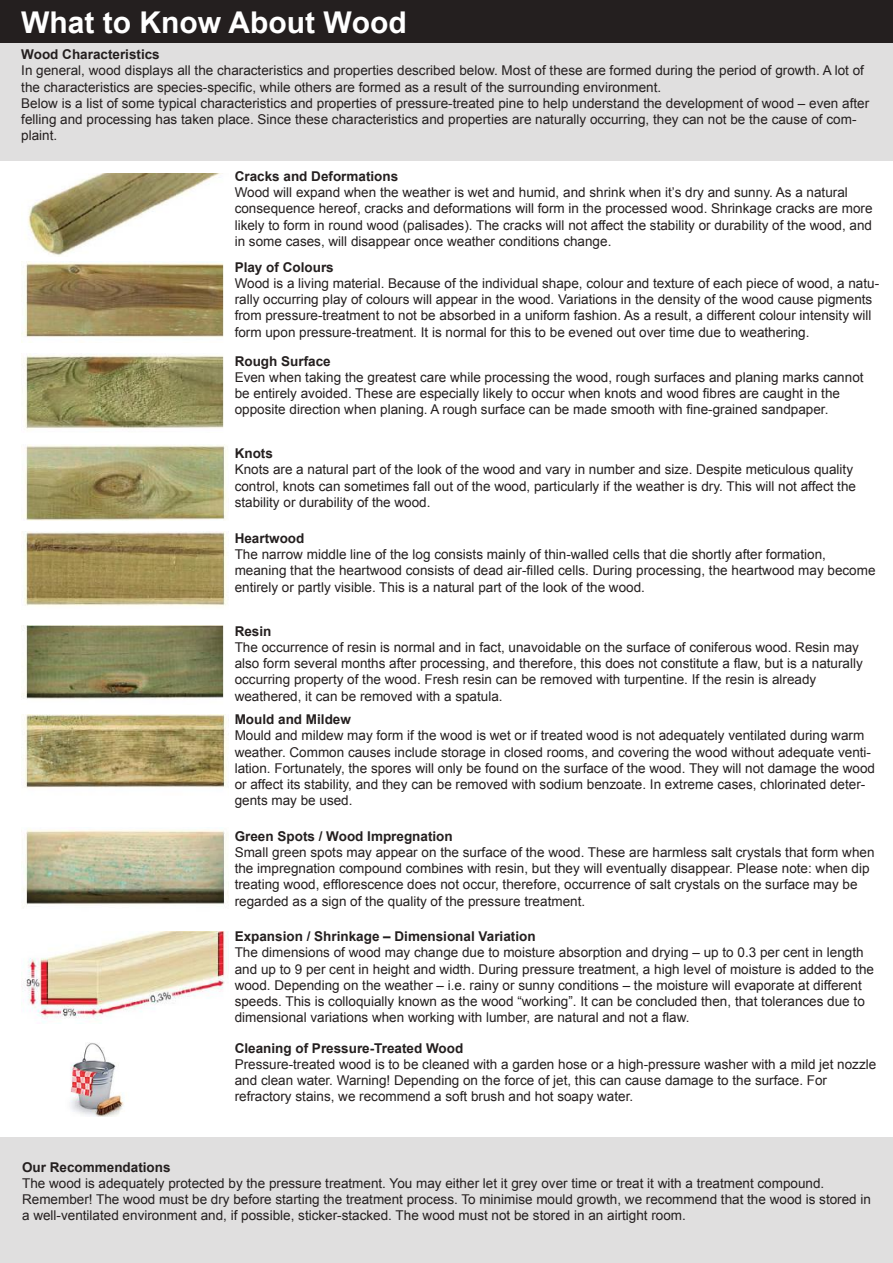
<style>
.page{position:relative;width:893px;height:1263px;background:#fff}
.page>*{position:absolute;margin:0;border:0;box-sizing:border-box;transform-origin:0 0}
.t1{font:700 30px "Arial";color:#fff}
.t2{font:13.5px/16.2px "Arial";color:#241f1f}
.t3{font:700 13.5px "Arial";color:#241f1f}
</style>
<div class="page">
<div style="left:0;top:1138px;width:893px;height:125px;background:#e0dfdf"></div>
<div style="left:0;top:43px;width:893px;height:118px;background:#e0dfdf"></div>
<div style="left:0;top:0;width:893px;height:43px;background:#241f1f"></div>
<img style="left:24px;top:444px;width:203px;height:76px">
<img style="left:21px;top:626px;width:203px;height:73px">
<img style="left:25px;top:828px;width:204px;height:77px">
<img style="left:21px;top:262px;width:203px;height:80px">
<img style="left:24px;top:532px;width:203px;height:75px">
<img style="left:23px;top:354px;width:201px;height:76px">
<img style="left:24px;top:714px;width:205px;height:74px">
<img style="left:70px;top:1043px;width:54px;height:73px">
<img style="left:21px;top:931px;width:208px;height:92px">
<img style="left:28px;top:173px;width:194px;height:83px">
<h1 class="t1" style="left:21px;top:2px;width:387px">What to Know About Wood</h1>
<p class="t3" style="left:21px;top:45px;width:140px">Wood Characteristics</p>
<p class="t2" style="left:21px;top:63px;width:849px">In general, wood displays all the characteristics and properties described below. Most of these are formed during the period of growth. A lot of the characteristics are species-specific, while others are formed as a result of the surrounding environment.<br>Below is a list of some typical characteristics and properties of pressure-treated pine to help understand the development of wood – even after felling and processing has taken place. Since these characteristics and properties are naturally occurring, they can not be the cause of com&shy;plaint.</p>
<p class="t3" style="left:235px;top:167px;width:165px">Cracks and Deformations</p>
<p class="t2" style="left:235px;top:185px;width:639px">Wood will expand when the weather is wet and humid, and shrink when it’s dry and sunny. As a natural consequence hereof, cracks and deformations will form in the processed wood. Shrinkage cracks are more likely to form in round wood (palisades). The cracks will not affect the stability or durability of the wood, and in some cases, will disappear once weather conditions change.</p>
<p class="t3" style="left:235px;top:258px;width:101px">Play of Colours</p>
<p class="t2" style="left:235px;top:275px;width:646px">Wood is a living material. Because of the individual shape, colour and texture of each piece of wood, a natu&shy;rally occurring play of colours will appear in the wood. Variations in the density of the wood cause pigments from pressure-treatment to not be absorbed in a uniform fashion. As a result, a different colour intensity will form upon pressure-treatment. It is normal for this to be evened out over time due to weathering.</p>
<p class="t3" style="left:235px;top:352px;width:98px">Rough Surface</p>
<p class="t2" style="left:235px;top:369px;width:630px">Even when taking the greatest care while processing the wood, rough surfaces and planing marks cannot be entirely avoided. These are especially likely to occur when knots and wood fibres are caught in the opposite direction when planing. A rough surface can be made smooth with fine-grained sandpaper.</p>
<p class="t3" style="left:235px;top:444px;width:40px">Knots</p>
<p class="t2" style="left:235px;top:462px;width:623px">Knots are a natural part of the look of the wood and vary in number and size. Despite meticulous quality control, knots can sometimes fall out of the wood, particularly if the weather is dry. This will not affect the stability or durability of the wood.</p>
<p class="t3" style="left:235px;top:529px;width:71px">Heartwood</p>
<p class="t2" style="left:235px;top:547px;width:642px">The narrow middle line of the log consists mainly of thin-walled cells that die shortly after formation, meaning that the heartwood consists of dead air-filled cells. During processing, the heartwood may become entirely or partly visible. This is a natural part of the look of the wood.</p>
<p class="t3" style="left:235px;top:622px;width:38px">Resin</p>
<p class="t2" style="left:235px;top:639px;width:630px">The occurrence of resin is normal and in fact, unavoidable on the surface of coniferous wood. Resin may also form several months after processing, and therefore, this does not constitute a flaw, but is a naturally occurring property of the wood. Fresh resin can be removed with turpentine. If the resin is already weathered, it can be removed with a spatula.</p>
<p class="t3" style="left:235px;top:710px;width:118px">Mould and Mildew</p>
<p class="t2" style="left:235px;top:728px;width:642px">Mould and mildew may form if the wood is wet or if treated wood is not adequately ventilated during warm weather. Common causes include storage in closed rooms, and covering the wood without adequate venti&shy;lation. Fortunately, the spores will only be found on the surface of the wood. They will not damage the wood or affect its stability, and they can be removed with sodium benzoate. In extreme cases, chlorinated deter&shy;gents may be used.</p>
<p class="t3" style="left:235px;top:827px;width:220px">Green Spots / Wood Impregnation</p>
<p class="t2" style="left:235px;top:844px;width:641px">Small green spots may appear on the surface of the wood. These are harmless salt crystals that form when the impregnation compound combines with resin, but they will eventually disappear. Please note: when dip treating wood, efflorescence does not occur, therefore, occurrence of salt crystals on the surface may be regarded as a sign of the quality of the pressure treatment.</p>
<p class="t3" style="left:235px;top:927px;width:302px">Expansion / Shrinkage – Dimensional Variation</p>
<p class="t2" style="left:235px;top:944px;width:641px">The dimensions of wood may change due to moisture absorption and drying – up to 0.3 per cent in length and up to 9 per cent in height and width. During pressure treatment, a high level of moisture is added to the wood. Depending on the weather – i.e. rainy or sunny conditions – the moisture will evaporate at different speeds. This is colloquially known as the wood “working”. It can be concluded then, that tolerances due to dimensional variations when working with lumber, are natural and not a flaw.</p>
<p class="t3" style="left:235px;top:1039px;width:230px">Cleaning of Pressure-Treated Wood</p>
<p class="t2" style="left:235px;top:1056px;width:643px">Pressure-treated wood is to be cleaned with a garden hose or a high-pressure washer with a mild jet nozzle and clean water. Warning! Depending on the force of jet, this can cause damage to the surface. For refractory stains, we recommend a soft brush and hot soapy water.</p>
<p class="t3" style="left:22px;top:1158px;width:150px">Our Recommendations</p>
<p class="t2" style="left:22px;top:1175px;width:850px">The wood is adequately protected by the pressure treatment. You may either let it grey over time or treat it with a treatment compound.<br>Remember! The wood must be dry before starting the treatment process. To minimise mould growth, we recommend that the wood is stored in a well-ventilated environment and, if possible, sticker-stacked. The wood must not be stored in an airtight room.</p>
</div>
